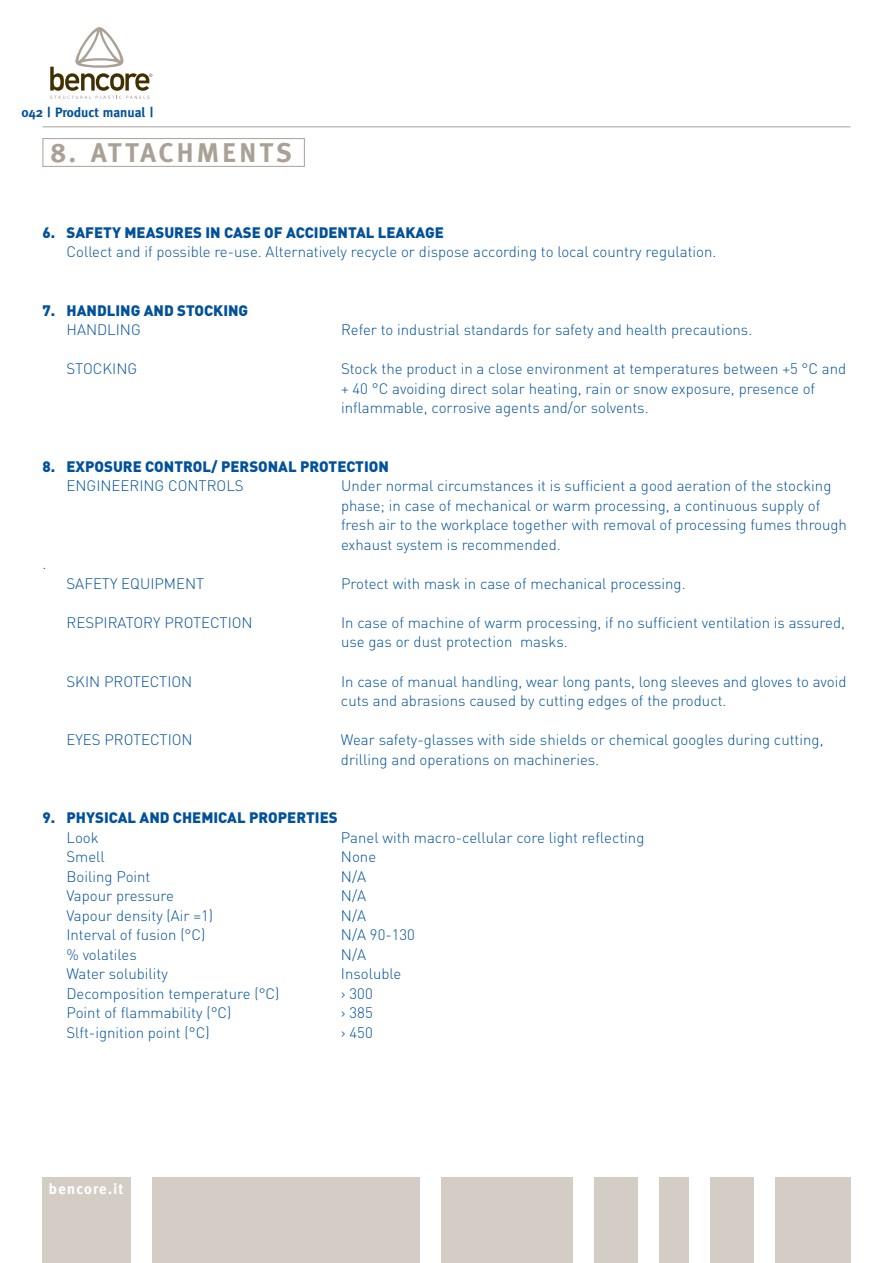
<style>
.page{position:relative;width:893px;height:1263px;background:#fff}
.page>*{position:absolute;margin:0;border:0;box-sizing:border-box;transform-origin:0 0}
.t1{font:700 27px "Meta";color:#aba095}
.t2{font:300 15px/19.5px "DIN";color:#01519b}
.t3{font:900 15px "DIN";color:#01519b}
.t4{font:700 15px "Meta";letter-spacing:.085em;color:#fff}
.t5{font:700 13.5px "Meta";color:#01519b}
</style>
<div class="page">
<svg style="left:50px;top:27px;width:102px;height:72px"></svg>
<hr style="left:43px;top:126px;width:807px;height:1px;background:#aba095">
<div style="left:775px;top:1178px;width:75px;height:85px;background:#d4cdc5"></div>
<div style="left:710px;top:1178px;width:44px;height:85px;background:#d4cdc5"></div>
<div style="left:659px;top:1178px;width:30px;height:85px;background:#d4cdc5"></div>
<div style="left:594px;top:1178px;width:44px;height:85px;background:#d4cdc5"></div>
<div style="left:441px;top:1178px;width:132px;height:85px;background:#d4cdc5"></div>
<div style="left:152px;top:1178px;width:268px;height:85px;background:#d4cdc5"></div>
<div style="left:43px;top:1178px;width:88px;height:85px;background:#d4cdc5"></div>
<div style="left:43px;top:138px;width:262px;height:29px;border:1px solid #aba095"></div>
<p class="t5" style="left:21px;top:104px;width:133px">042 | Product manual |</p>
<h1 class="t1" style="left:51px;top:137px;width:75px">8. Attach</h1>
<h1 class="t1" style="left:197px;top:137px;width:43px">ments</h1>
<p class="t3" style="left:43px;top:222px;width:322px">6. SAFETY M EASURES IN CASE OF ACCIDENTALL</p>
<p class="t3" style="left:386px;top:222px;width:59px">EAKAG E</p>
<p class="t2" style="left:67px;top:242px;width:651px">Collect and if possible re-use. Alternatively recycle or dispose according to local country regulation.</p>
<p class="t3" style="left:43px;top:300px;width:121px">7. HANDLING ANDSTOCKIN</p>
<p class="t3" style="left:239px;top:300px;width:11px">G</p>
<p class="t2" style="left:67px;top:320px;width:76px">HANDLING</p>
<p class="t2" style="left:341px;top:320px;width:413px">Refer to industrial standards for safety and health precautions.</p>
<p class="t2" style="left:67px;top:359px;width:72px">STOCKING</p>
<p class="t2" style="left:341px;top:359px;width:507px">Stock the product in a close environment at temperatures between +5 °C and + 40 °C avoiding direct solar heating, rain or snow exposure, presence of inflammable, corrosive agents and/or solvents.</p>
<p class="t3" style="left:43px;top:456px;width:113px">8. EXPOSURE CONTRO</p>
<p class="t3" style="left:203px;top:456px;width:85px">L/ PERSONALP</p>
<p class="t3" style="left:309px;top:456px;width:81px">ROTECTION</p>
<p class="t2" style="left:67px;top:476px;width:179px">ENGINEERING CONTROLS</p>
<p class="t2" style="left:341px;top:476px;width:507px">Under normal circumstances it is sufficient a good aeration of the stocking phase; in case of mechanical or warm processing, a continuous supply of fresh air to the workplace together with removal of processing fumes through exhaust system is recommended.</p>
<p class="t2" style="left:43px;top:554px;width:5px">.</p>
<p class="t2" style="left:67px;top:574px;width:139px">SAFETY EQUIPMENT</p>
<p class="t2" style="left:341px;top:574px;width:346px">Protect with mask in case of mechanical processing.</p>
<p class="t2" style="left:67px;top:613px;width:188px">RESPIRATORY PROTECTION</p>
<p class="t2" style="left:341px;top:613px;width:505px">In case of machine of warm processing, if no sufficient ventilation is assured, use gas or dust protection masks.</p>
<p class="t2" style="left:67px;top:671px;width:127px">SKIN PROTECTION</p>
<p class="t2" style="left:341px;top:671px;width:507px">In case of manual handling, wear long pants, long sleeves and gloves to avoid cuts and abrasions caused by cutting edges of the product.</p>
<p class="t2" style="left:66px;top:730px;width:128px">EYES PROTECTION</p>
<p class="t2" style="left:341px;top:730px;width:484px">Wear safety-glasses with side shields or chemical googles during cutting, drilling and operations on machineries.</p>
<p class="t3" style="left:42px;top:807px;width:117px">9. PHYSICAL ANDCHE</p>
<p class="t3" style="left:201px;top:807px;width:138px">MICAL PROPERTIES</p>
<p class="t2" style="left:66px;top:827px;width:34px">Look</p>
<p class="t2" style="left:341px;top:827px;width:305px">Panel with macro-cellular core light reflecting</p>
<p class="t2" style="left:66px;top:847px;width:40px">Smell</p>
<p class="t2" style="left:341px;top:847px;width:37px">None</p>
<p class="t2" style="left:66px;top:866px;width:86px">Boiling Point</p>
<p class="t2" style="left:341px;top:866px;width:27px">N/A</p>
<p class="t2" style="left:66px;top:886px;width:109px">Vapour pressure</p>
<p class="t2" style="left:341px;top:886px;width:27px">N/A</p>
<p class="t2" style="left:66px;top:905px;width:148px">Vapour density (Air =1)</p>
<p class="t2" style="left:341px;top:905px;width:27px">N/A</p>
<p class="t2" style="left:66px;top:925px;width:140px">Interval of fusion (°C)</p>
<p class="t2" style="left:341px;top:925px;width:75px">N/A 90-130</p>
<p class="t2" style="left:66px;top:944px;width:72px">% volatiles</p>
<p class="t2" style="left:341px;top:944px;width:27px">N/A</p>
<p class="t2" style="left:66px;top:964px;width:103px">Water solubility</p>
<p class="t2" style="left:341px;top:964px;width:62px">Insoluble</p>
<p class="t2" style="left:66px;top:983px;width:215px">Decomposition temperature (°C)</p>
<p class="t2" style="left:341px;top:983px;width:33px">› 300</p>
<p class="t2" style="left:66px;top:1003px;width:167px">Point of flammability (°C)</p>
<p class="t2" style="left:341px;top:1003px;width:33px">› 385</p>
<p class="t2" style="left:66px;top:1022px;width:145px">Slft-ignition point (°C)</p>
<p class="t2" style="left:341px;top:1022px;width:33px">› 450</p>
<p class="t4" style="left:49px;top:1180px;width:76px">bencore.it</p>
</div>
